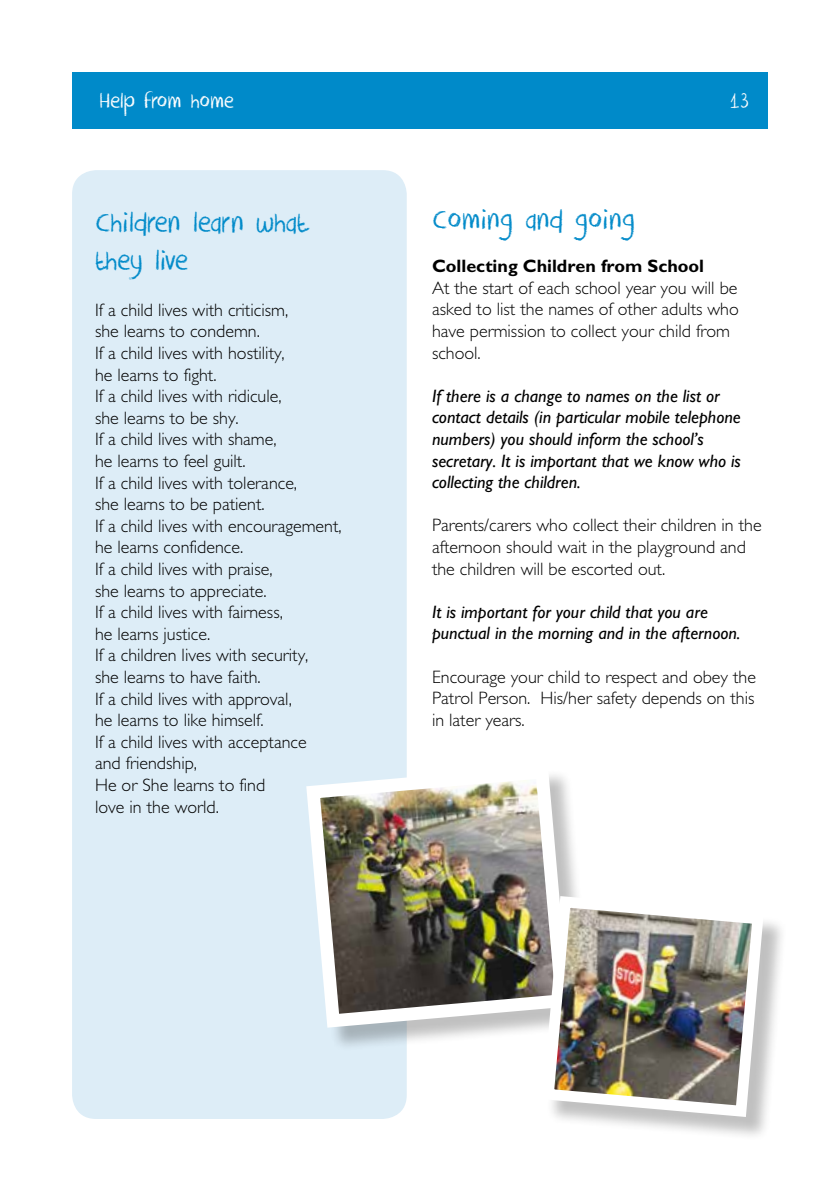
<style>
.page{position:relative;width:840px;height:1191px;background:#fff}
.page>*{position:absolute;margin:0;border:0;box-sizing:border-box;transform-origin:0 0}
.t1{font:32px/38.4px "DK Crayon Crumble";color:#008ac9}
.t2{font:24px "DK Crayon Crumble";letter-spacing:-.005em;color:#fff}
.t3{font:300 18px/21.6px "Gill Sans Tur";color:#000}
.t4{font:italic 18px/21.6px "Gill Sans Tur";color:#000}
.t5{font:700 18px "Gill Sans Tur";color:#000}
</style>
<div class="page">
<div style="left:72px;top:170px;width:334px;height:949px;background:#ddedf7;border-radius:24px"></div>
<div style="left:72px;top:72px;width:695px;height:57px;background:#008ac9"></div>
<div style="left:310px;top:769px;width:283px;height:283px;background:#000;opacity:.25"></div>
<img style="left:306px;top:758px;width:269px;height:276px">
<div style="left:546px;top:899px;width:241px;height:242px;background:#000;opacity:.25"></div>
<img style="left:536px;top:890px;width:233px;height:232px">
<h2 class="t2" style="left:99px;top:87px;width:137px">Help from home</h2>
<h2 class="t2" style="left:729px;top:87px;width:21px">13</h2>
<h1 class="t1" style="left:95px;top:204px;width:215px">Children learn what they live</h1>
<p class="t3" style="left:95px;top:299px;width:248px">If a child lives with criticism,<br>she learns to condemn.<br>If a child lives with hostility,<br>he learns to fight.<br>If a child lives with ridicule,<br>she learns to be shy.<br>If a child lives with shame,<br>he learns to feel guilt.<br>If a child lives with tolerance,<br>she learns to be patient.<br>If a child lives with encouragement, he learns confidence.<br>If a child lives with praise,<br>she learns to appreciate.<br>If a child lives with fairness,<br>he learns justice.<br>If a children lives with security,<br>she learns to have faith.<br>If a child lives with approval,<br>he learns to like himself.<br>If a child lives with acceptance<br>and friendship,<br>He or She learns to find<br>love in the world.</p>
<h1 class="t1" style="left:432px;top:201px;width:204px">Coming and going</h1>
<p class="t5" style="left:432px;top:255px;width:273px">Collecting Children from School</p>
<p class="t3" style="left:432px;top:277px;width:308px">At the start of each school year you will be asked to list the names of other adults who have permission to collect your child from school.</p>
<p class="t4" style="left:432px;top:385px;width:310px">If there is a change to names on the list or contact details (in particular mobile telephone numbers) you should inform the school’s secretary. It is important that we know who is collecting the children.</p>
<p class="t3" style="left:432px;top:514px;width:331px">Parents/carers who collect their children in the afternoon should wait in the playground and the children will be escorted out.</p>
<p class="t4" style="left:432px;top:601px;width:310px">It is important for your child that you are punctual in the morning and in the afternoon.</p>
<p class="t3" style="left:432px;top:665px;width:325px;text-align:justify">Encourage your child to respect and obey the Patrol Person. His/her safety depends on this in later years.</p>
</div>
